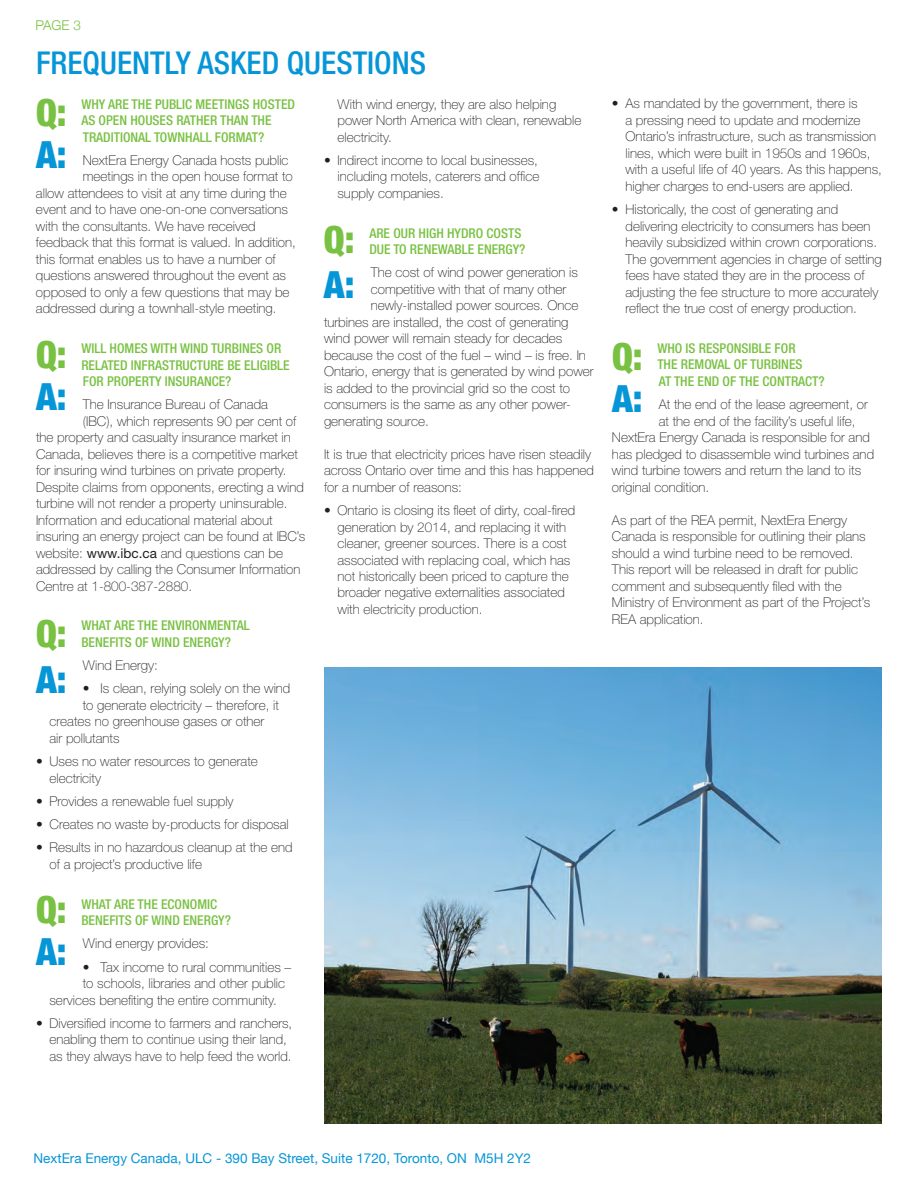
<style>
.page{position:relative;width:918px;height:1188px;background:#fff}
.page>*{position:absolute;margin:0;border:0;box-sizing:border-box;transform-origin:0 0}
.t1{font:900 condensed 37.35px "Helvetica Neue";color:#79c142}
.t2{font:900 condensed 37.35px "Helvetica Neue";color:#0696d7}
.t3{font:500 condensed 31.5px "Helvetica Neue LT Std";color:#0696d7}
.t4{font:100 13.5px/16.5px "Helvetica Neue LT Std";color:#231f20}
.t5{font:500 condensed 13.5px/16.5px "Helvetica Neue LT Std";color:#79c142}
.t6{font:13.5px "Helvetica Neue";color:#0696d7}
.t7{font:300 13.5px "Helvetica Neue";color:#79c142}
.s1{font-weight:400}
</style>
<div class="page">
<img style="left:324px;top:667px;width:558px;height:457px">
<p class="t7" style="left:36px;top:14px;width:47px">Page 3</p>
<h2 class="t3" style="left:36px;top:44px;width:389px">FREQUENTLY ASKED QUESTIONS</h2>
<p class="t5" style="left:81px;top:95px;width:215px">WHY ARE THE PUBLIC MEETINGS HOSTED<br>AS OPEN HOUSES RATHER THAN THE<br>TRADITIONAL TOWNHALL FORMAT?</p>
<p class="t4" style="left:83px;top:152px;width:207px">NextEra Energy Canada hosts public</p>
<p class="t4" style="left:83px;top:168px;width:212px">meetings in the open house format to</p>
<p class="t4" style="left:36px;top:185px;width:252px">allow attendees to visit at any time during the</p>
<p class="t4" style="left:36px;top:201px;width:254px">event and to have one-on-one conversations</p>
<p class="t4" style="left:36px;top:218px;width:221px">with the consultants. We have received</p>
<p class="t4" style="left:36px;top:234px;width:261px">feedback that this format is valued. In addition,</p>
<p class="t4" style="left:36px;top:251px;width:241px">this format enables us to have a number of</p>
<p class="t4" style="left:36px;top:267px;width:252px">questions answered throughout the event as</p>
<p class="t4" style="left:36px;top:284px;width:255px">opposed to only a few questions that may be</p>
<p class="t4" style="left:36px;top:300px;width:242px">addressed during a townhall-style meeting.</p>
<p class="t5" style="left:81px;top:340px;width:210px">WILL HOMES WITH WIND TURBINES OR<br>RELATED INFRASTRUCTURE BE ELIGIBLE<br>FOR PROPERTY INSURANCE?</p>
<p class="t4" style="left:83px;top:396px;width:187px">The Insurance Bureau of Canada</p>
<p class="t4" style="left:83px;top:413px;width:215px">(IBC), which represents 90 per cent of</p>
<p class="t4" style="left:36px;top:429px;width:256px">the property and casualty insurance market in</p>
<p class="t4" style="left:36px;top:446px;width:263px">Canada, believes there is a competitive market</p>
<p class="t4" style="left:36px;top:462px;width:252px">for insuring wind turbines on private property.</p>
<p class="t4" style="left:36px;top:479px;width:269px">Despite claims from opponents, erecting a wind</p>
<p class="t4" style="left:36px;top:495px;width:253px">turbine will not render a property uninsurable.</p>
<p class="t4" style="left:36px;top:512px;width:238px">Information and educational material about</p>
<p class="t4" style="left:36px;top:528px;width:271px">insuring an energy project can be found at IBC’s</p>
<p class="t4" style="left:36px;top:545px;width:249px">website: <span class="s1">www.ibc.ca</span> and questions can be</p>
<p class="t4" style="left:36px;top:561px;width:266px">addressed by calling the Consumer Information</p>
<p class="t4" style="left:36px;top:578px;width:158px">Centre at 1-800-387-2880.</p>
<p class="t5" style="left:81px;top:617px;width:170px">WHAT ARE THE ENVIRONMENTAL<br>BENEFITS OF WIND ENERGY?</p>
<p class="t4" style="left:83px;top:657px;width:77px">Wind Energy:</p>
<p class="t4" style="left:83px;top:680px;width:209px">• Is clean, relying solely on the wind</p>
<p class="t4" style="left:83px;top:697px;width:198px">to generate electricity – therefore, it</p>
<p class="t4" style="left:50px;top:713px;width:216px">creates no greenhouse gases or other</p>
<p class="t4" style="left:50px;top:730px;width:72px">air pollutants</p>
<p class="t4" style="left:50px;top:753px;width:210px;text-indent:-13px">• Uses no water resources to generate electricity</p>
<p class="t4" style="left:36px;top:793px;width:199px">• Provides a renewable fuel supply</p>
<p class="t4" style="left:36px;top:816px;width:254px">• Creates no waste by-products for disposal</p>
<p class="t4" style="left:50px;top:839px;width:245px;text-indent:-14px">• Results in no hazardous cleanup at the end of a project’s productive life</p>
<p class="t5" style="left:81px;top:895px;width:151px">WHAT ARE THE ECONOMIC<br>BENEFITS OF WIND ENERGY?</p>
<p class="t4" style="left:83px;top:935px;width:128px">Wind energy provides:</p>
<p class="t4" style="left:83px;top:959px;width:210px">• Tax income to rural communities –</p>
<p class="t4" style="left:83px;top:975px;width:204px">to schools, libraries and other public</p>
<p class="t4" style="left:50px;top:992px;width:229px">services benefiting the entire community.</p>
<p class="t4" style="left:50px;top:1015px;width:244px;text-indent:-14px">• Diversified income to farmers and ranchers, enabling them to continue using their land, as they always have to help feed the world.</p>
<h1 class="t1" style="left:36px;top:82px;width:32px">Q:</h1>
<h1 class="t2" style="left:36px;top:124px;width:32px">A:</h1>
<h1 class="t1" style="left:36px;top:324px;width:32px">Q:</h1>
<h1 class="t2" style="left:36px;top:366px;width:32px">A:</h1>
<h1 class="t1" style="left:36px;top:603px;width:32px">Q:</h1>
<h1 class="t2" style="left:36px;top:649px;width:32px">A:</h1>
<h1 class="t1" style="left:36px;top:879px;width:32px">Q:</h1>
<h1 class="t2" style="left:36px;top:921px;width:32px">A:</h1>
<p class="t4" style="left:338px;top:96px;width:245px">With wind energy, they are also helping power North America with clean, renewable electricity.</p>
<p class="t4" style="left:338px;top:152px;width:203px;text-align:justify;text-indent:-14px">• Indirect income to local businesses, including motels, caterers and office supply companies.</p>
<p class="t5" style="left:369px;top:224px;width:158px">ARE OUR HIGH HYDRO COSTS<br>DUE TO RENEWABLE ENERGY?</p>
<p class="t4" style="left:371px;top:264px;width:209px">The cost of wind power generation is</p>
<p class="t4" style="left:371px;top:281px;width:197px">competitive with that of many other</p>
<p class="t4" style="left:371px;top:297px;width:209px">newly-installed power sources. Once</p>
<p class="t4" style="left:324px;top:314px;width:246px">turbines are installed, the cost of generating</p>
<p class="t4" style="left:324px;top:330px;width:240px">wind power will remain steady for decades</p>
<p class="t4" style="left:324px;top:347px;width:263px">because the cost of the fuel – wind – is free. In</p>
<p class="t4" style="left:324px;top:363px;width:271px">Ontario, energy that is generated by wind power</p>
<p class="t4" style="left:324px;top:380px;width:248px">is added to the provincial grid so the cost to</p>
<p class="t4" style="left:324px;top:396px;width:248px">consumers is the same as any other power-</p>
<p class="t4" style="left:324px;top:413px;width:106px">generating source.</p>
<p class="t4" style="left:324px;top:446px;width:272px">It is true that electricity prices have risen steadily across Ontario over time and this has happened for a number of reasons:</p>
<p class="t4" style="left:338px;top:502px;width:239px;text-indent:-14px">• Ontario is closing its fleet of dirty, coal-fired generation by 2014, and replacing it with cleaner, greener sources. There is a cost associated with replacing coal, which has not historically been priced to capture the broader negative externalities associated with electricity production.</p>
<h1 class="t1" style="left:324px;top:209px;width:32px">Q:</h1>
<h1 class="t2" style="left:324px;top:254px;width:32px">A:</h1>
<p class="t4" style="left:625px;top:95px;width:258px;text-indent:-14px">• As mandated by the government, there is<br>a pressing need to update and modernize Ontario’s infrastructure, such as transmission lines, which were built in 1950s and 1960s, with a useful life of 40 years. As this happens, higher charges to end-users are applied.</p>
<p class="t4" style="left:625px;top:201px;width:258px;text-indent:-14px">• Historically, the cost of generating and delivering electricity to consumers has been heavily subsidized within crown corporations.<br>The government agencies in charge of setting fees have stated they are in the process of adjusting the fee structure to more accurately reflect the true cost of energy production.</p>
<p class="t5" style="left:657px;top:340px;width:169px">WHO IS RESPONSIBLE FOR<br>THE REMOVAL OF TURBINES<br>AT THE END OF THE CONTRACT?</p>
<p class="t4" style="left:659px;top:396px;width:211px">At the end of the lease agreement, or</p>
<p class="t4" style="left:659px;top:413px;width:198px">at the end of the facility’s useful life,</p>
<p class="t4" style="left:612px;top:429px;width:259px">NextEra Energy Canada is responsible for and</p>
<p class="t4" style="left:612px;top:446px;width:264px">has pledged to disassemble wind turbines and</p>
<p class="t4" style="left:612px;top:462px;width:251px">wind turbine towers and return the land to its</p>
<p class="t4" style="left:612px;top:479px;width:99px">original condition.</p>
<p class="t4" style="left:612px;top:512px;width:260px">As part of the REA permit, NextEra Energy Canada is responsible for outlining their plans should a wind turbine need to be removed.<br>This report will be released in draft for public comment and subsequently filed with the Ministry of Environment as part of the Project’s REA application.</p>
<h1 class="t1" style="left:612px;top:326px;width:32px">Q:</h1>
<h1 class="t2" style="left:612px;top:368px;width:32px">A:</h1>
<p class="t6" style="left:33px;top:1147px;width:499px">NextEra Energy Canada, ULC - 390 Bay Street, Suite 1720, Toronto, ON M5H 2Y2</p>
</div>
